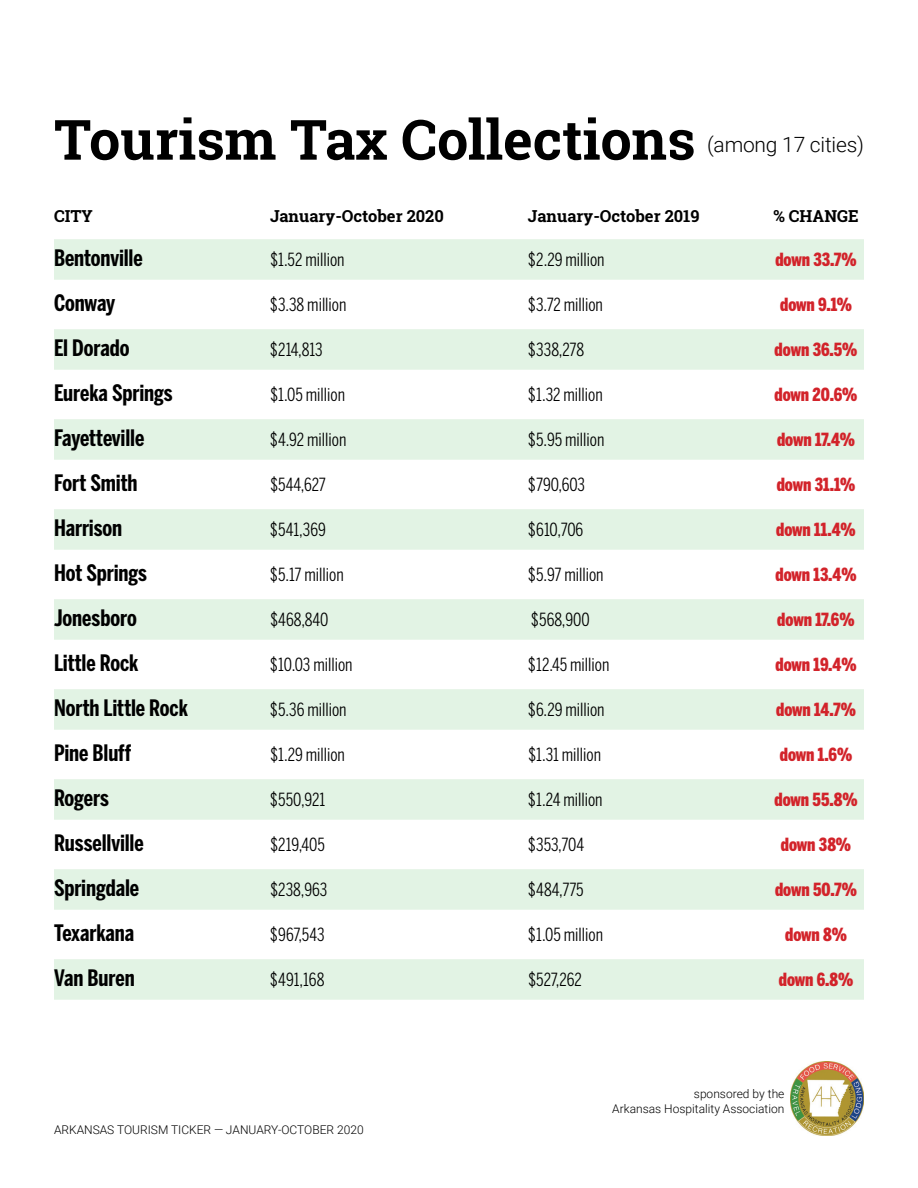
<style>
.page{position:relative;width:918px;height:1188px;background:#fff}
.page>*{position:absolute;margin:0;border:0;box-sizing:border-box;transform-origin:0 0}
.t1{font:700 55.5px "Roboto Slab";color:#000}
.t2{font:700 22.5px "Benton Sans Comp";letter-spacing:-.005em;color:#000}
.t3{font:300 21px "Roboto";letter-spacing:-.01em;color:#000}
.t4{font:18px "Benton Sans Comp";color:#000}
.t5{font:900 18px "Benton Sans Comp";color:#d2232a}
.t6{font:700 16.5px "Roboto Slab";color:#000}
.t7{font:300 12px/14.4px "Roboto";color:#000;text-align:right}
</style>
<div class="page">
<img style="left:790px;top:1061px;width:74px;height:75px">
<div style="left:54px;top:239px;width:810px;height:41px;background:#e2f3e4"></div>
<div style="left:54px;top:329px;width:810px;height:41px;background:#e2f3e4"></div>
<div style="left:54px;top:419px;width:810px;height:41px;background:#e2f3e4"></div>
<div style="left:54px;top:509px;width:810px;height:41px;background:#e2f3e4"></div>
<div style="left:54px;top:599px;width:810px;height:41px;background:#e2f3e4"></div>
<div style="left:54px;top:689px;width:810px;height:41px;background:#e2f3e4"></div>
<div style="left:54px;top:779px;width:810px;height:41px;background:#e2f3e4"></div>
<div style="left:54px;top:869px;width:810px;height:41px;background:#e2f3e4"></div>
<div style="left:54px;top:959px;width:810px;height:41px;background:#e2f3e4"></div>
<h1 class="t1" style="left:54px;top:102px;width:643px">Tourism Tax Collections</h1>
<p class="t3" style="left:707px;top:130px;width:158px">(among 17 cities)</p>
<p class="t6" style="left:54px;top:205px;width:40px">CITY</p>
<p class="t6" style="left:270px;top:205px;width:175px">January-October 2020</p>
<p class="t6" style="left:528px;top:205px;width:173px">January-October 2019</p>
<p class="t6" style="left:773px;top:205px;width:87px">% CHANGE</p>
<p class="t2" style="left:54px;top:245px;width:90px">Bentonville</p>
<p class="t4" style="left:270px;top:249px;width:76px">$1.52 million</p>
<p class="t4" style="left:528px;top:249px;width:78px">$2.29 million</p>
<p class="t5" style="left:775px;top:249px;width:83px">down 33.7%</p>
<p class="t2" style="left:54px;top:290px;width:63px">Conway</p>
<p class="t4" style="left:270px;top:294px;width:78px">$3.38 million</p>
<p class="t4" style="left:528px;top:294px;width:76px">$3.72 million</p>
<p class="t5" style="left:780px;top:294px;width:73px">down 9.1%</p>
<p class="t2" style="left:54px;top:335px;width:77px">El Dorado</p>
<p class="t4" style="left:270px;top:339px;width:54px">$214,813</p>
<p class="t4" style="left:528px;top:339px;width:58px">$338,278</p>
<p class="t5" style="left:775px;top:339px;width:84px">down 36.5%</p>
<p class="t2" style="left:54px;top:380px;width:120px">Eureka Springs</p>
<p class="t4" style="left:270px;top:384px;width:77px">$1.05 million</p>
<p class="t4" style="left:528px;top:384px;width:76px">$1.32 million</p>
<p class="t5" style="left:775px;top:384px;width:84px">down 20.6%</p>
<p class="t2" style="left:54px;top:425px;width:92px">Fayetteville</p>
<p class="t4" style="left:270px;top:429px;width:78px">$4.92 million</p>
<p class="t4" style="left:528px;top:429px;width:78px">$5.95 million</p>
<p class="t5" style="left:777px;top:429px;width:79px">down 17.4%</p>
<p class="t2" style="left:54px;top:470px;width:85px">Fort Smith</p>
<p class="t4" style="left:270px;top:474px;width:57px">$544,627</p>
<p class="t4" style="left:528px;top:474px;width:59px">$790,603</p>
<p class="t5" style="left:777px;top:474px;width:80px">down 31.1%</p>
<p class="t2" style="left:54px;top:515px;width:70px">Harrison</p>
<p class="t4" style="left:270px;top:519px;width:57px">$541,369</p>
<p class="t4" style="left:528px;top:519px;width:57px">$610,706</p>
<p class="t5" style="left:776px;top:519px;width:81px">down 11.4%</p>
<p class="t2" style="left:54px;top:560px;width:95px">Hot Springs</p>
<p class="t4" style="left:270px;top:564px;width:75px">$5.17 million</p>
<p class="t4" style="left:528px;top:564px;width:77px">$5.97 million</p>
<p class="t5" style="left:776px;top:564px;width:82px">down 13.4%</p>
<p class="t2" style="left:54px;top:605px;width:84px">Jonesboro</p>
<p class="t4" style="left:270px;top:609px;width:60px">$468,840</p>
<p class="t4" style="left:531px;top:609px;width:60px">$568,900</p>
<p class="t5" style="left:777px;top:609px;width:79px">down 17.6%</p>
<p class="t2" style="left:54px;top:650px;width:86px">Little Rock</p>
<p class="t4" style="left:270px;top:654px;width:84px">$10.03 million</p>
<p class="t4" style="left:528px;top:654px;width:83px">$12.45 million</p>
<p class="t5" style="left:776px;top:654px;width:82px">down 19.4%</p>
<p class="t2" style="left:54px;top:695px;width:135px">North Little Rock</p>
<p class="t4" style="left:270px;top:699px;width:78px">$5.36 million</p>
<p class="t4" style="left:528px;top:699px;width:78px">$6.29 million</p>
<p class="t5" style="left:776px;top:699px;width:81px">down 14.7%</p>
<p class="t2" style="left:54px;top:740px;width:79px">Pine Bluff</p>
<p class="t4" style="left:270px;top:744px;width:77px">$1.29 million</p>
<p class="t4" style="left:528px;top:744px;width:75px">$1.31 million</p>
<p class="t5" style="left:780px;top:744px;width:74px">down 1.6%</p>
<p class="t2" style="left:54px;top:785px;width:57px">Rogers</p>
<p class="t4" style="left:270px;top:789px;width:57px">$550,921</p>
<p class="t4" style="left:528px;top:789px;width:76px">$1.24 million</p>
<p class="t5" style="left:775px;top:789px;width:84px">down 55.8%</p>
<p class="t2" style="left:54px;top:830px;width:91px">Russellville</p>
<p class="t4" style="left:270px;top:834px;width:57px">$219,405</p>
<p class="t4" style="left:528px;top:834px;width:58px">$353,704</p>
<p class="t5" style="left:781px;top:834px;width:72px">down 38%</p>
<p class="t2" style="left:54px;top:875px;width:87px">Springdale</p>
<p class="t4" style="left:270px;top:879px;width:59px">$238,963</p>
<p class="t4" style="left:528px;top:879px;width:57px">$484,775</p>
<p class="t5" style="left:775px;top:879px;width:83px">down 50.7%</p>
<p class="t2" style="left:54px;top:920px;width:82px">Texarkana</p>
<p class="t4" style="left:270px;top:924px;width:56px">$967,543</p>
<p class="t4" style="left:528px;top:924px;width:77px">$1.05 million</p>
<p class="t5" style="left:785px;top:924px;width:63px">down 8%</p>
<p class="t2" style="left:54px;top:965px;width:82px">Van Buren</p>
<p class="t4" style="left:270px;top:969px;width:56px">$491,168</p>
<p class="t4" style="left:528px;top:969px;width:56px">$527,262</p>
<p class="t5" style="left:779px;top:969px;width:76px">down 6.8%</p>
<p class="t7" style="left:54px;top:1122px;width:311px">ARKANSAS TOURISM TICKER — JANUARY-OCTOBER 2020</p>
<p class="t7" style="left:612px;top:1086px;width:174px">sponsored by the<br>Arkansas Hospitality Association</p>
</div>
